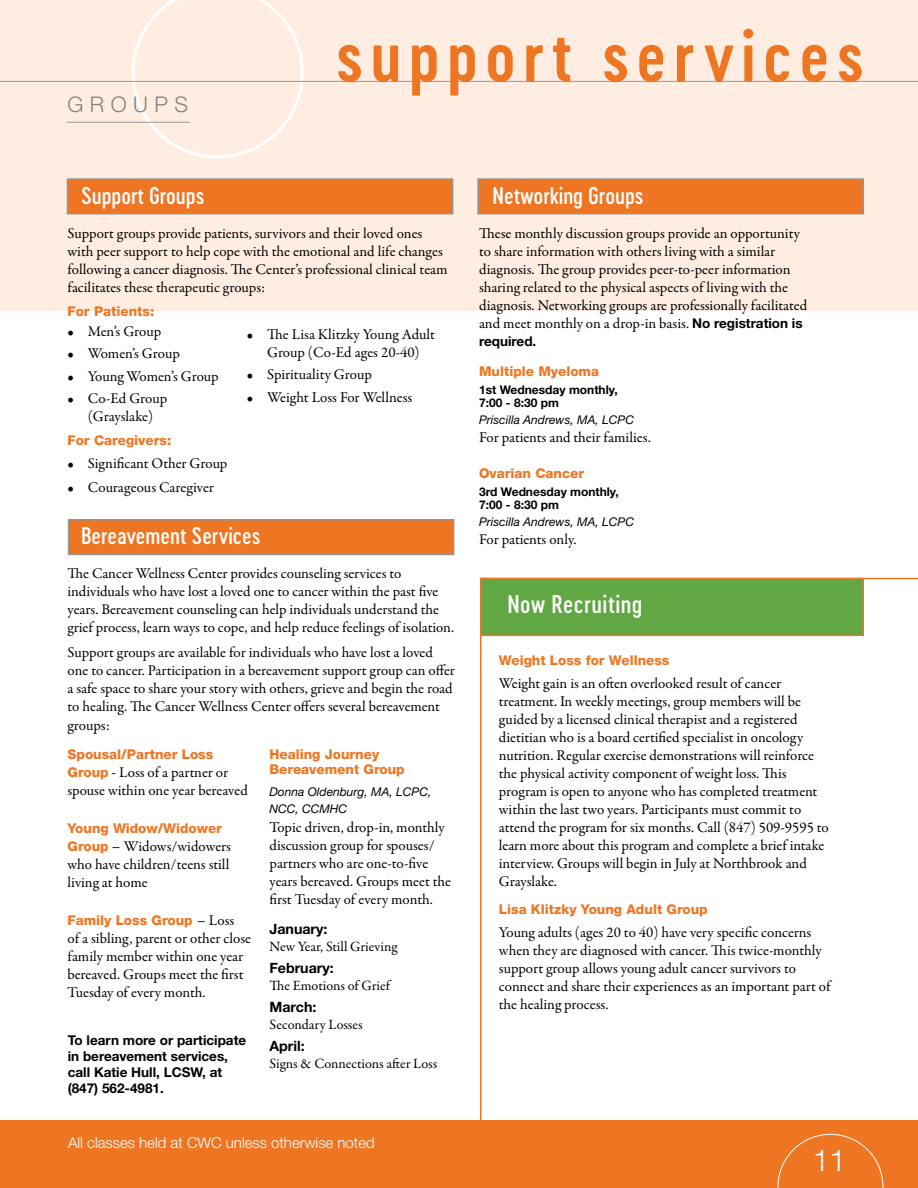
<style>
.page{position:relative;width:918px;height:1188px;background:#fff}
.page>*{position:absolute;margin:0;border:0;box-sizing:border-box;transform-origin:0 0}
.t1{font:67.5px "Cervo Neue Semi Bold Neue";letter-spacing:.11em;color:#ee7623}
.t2{font:300 30px "Helvetica Neue";color:#fff}
.t3{font:24px "Cervo Neue Medium Neue";letter-spacing:.02em;color:#fff}
.t4{font:22.5px "Cervo Neue Medium Neue";color:#fff}
.t5{font:300 21.6px "Helvetica Neue";letter-spacing:.3em;color:#808285}
.t6{font:15px/18px "Garamond Premr Pro";color:#000}
.t7{font:300 15px "Helvetica Neue";color:#fff}
.t8{font:14.25px "Garamond Premr Pro";color:#000}
.t9{font:700 14.25px "Helvetica Neue";color:#000}
.t10{font:800 13.5px/15px "Helvetica Neue";color:#ee7623}
.t11{font:700 13.5px/16.2px "Helvetica Neue";color:#000}
.t12{font:italic 12px/17.2px "Helvetica Neue";color:#000}
.t13{font:700 12px/13.5px "Helvetica Neue";color:#000}
.s1{font-family:"Helvetica Neue";font-weight:800;font-size:13.5px;color:#ee7623}
.s2{font-size:15.75px}
.s3{font-family:"Garamond Premr Pro";font-weight:400;font-size:15.75px;color:#000}
.s4{font-family:"Garamond Premr Pro";font-weight:400;font-size:15px;color:#000}
.s5{font-family:"Helvetica Neue";font-weight:700;font-size:13.5px}
</style>
<div class="page">
<div style="left:0;top:0;width:918px;height:310px;background:#feede0"></div>
<svg style="left:132px;top:0;width:172px;height:158px"></svg>
<hr style="left:67px;top:122px;width:123px;height:1px;background:#97999c">
<hr style="left:0;top:81px;width:918px;height:1px;background:#97999c">
<div style="left:0;top:1120px;width:918px;height:68px;background:#ee7623"></div>
<div style="left:67px;top:178px;width:386px;height:36px;background:#ee7623;border:2px solid #939598"></div>
<div style="left:477px;top:178px;width:387px;height:36px;background:#ee7623;border:2px solid #939598"></div>
<div style="left:68px;top:519px;width:386px;height:36px;background:#ee7623;border:2px solid #939598"></div>
<svg style="left:480px;top:578px;width:438px;height:610px"></svg>
<div style="left:480px;top:578px;width:384px;height:58px;background:#61a744;border:2px solid #ee7623"></div>
<h3 class="t5" style="left:68px;top:91px;width:122px">GROUPS</h3>
<h1 class="t1" style="left:336px;top:11px;width:529px">support services</h1>
<h3 class="t4" style="left:81px;top:181px;width:125px">Support Groups</h3>
<p class="t6" style="left:68px;top:225px;width:382px">Support groups provide patients, survivors and their loved ones with peer support to help cope with the emotional and life changes following a cancer diagnosis. The Center’s professional clinical team facilitates these therapeutic groups:</p>
<p class="t10" style="left:68px;top:304px;width:88px">For Patients:</p>
<p class="t6" style="left:68px;top:323px;width:95px">• Men’s Group</p>
<p class="t6" style="left:68px;top:345px;width:114px">• Women’s Group</p>
<p class="t6" style="left:68px;top:368px;width:153px">• Young Women’s Group</p>
<p class="t6" style="left:68px;top:390px;width:101px;text-align:center">• Co-Ed Group (Grayslake)</p>
<p class="t10" style="left:68px;top:433px;width:105px">For Caregivers:</p>
<p class="t6" style="left:68px;top:455px;width:161px">• Significant Other Group</p>
<p class="t6" style="left:68px;top:479px;width:148px">• Courageous Caregiver</p>
<h3 class="t4" style="left:81px;top:521px;width:181px">Bereavement Services</h3>
<p class="t6" style="left:68px;top:565px;width:388px">The Cancer Wellness Center provides counseling services to individuals who have lost a loved one to cancer within the past five years. Bereavement counseling can help individuals understand the grief process, learn ways to cope, and help reduce feelings of isolation.</p>
<p class="t6" style="left:68px;top:644px;width:389px">Support groups are available for individuals who have lost a loved one to cancer. Participation in a bereavement support group can offer a safe space to share your story with others, grieve and begin the road to healing. The Cancer Wellness Center offers several bereavement</p>
<p class="t6" style="left:68px;top:717px;width:44px">groups:</p>
<p class="t6" style="left:247px;top:325px;width:190px;text-align:center">• The Lisa Klitzky Young Adult<br>Group (Co-Ed ages 20-40)</p>
<p class="t6" style="left:247px;top:366px;width:126px">• Spirituality Group</p>
<p class="t6" style="left:247px;top:388px;width:167px">• Weight Loss For Wellness</p>
<p class="t10" style="left:68px;top:747px;width:147px">Spousal/Partner Loss</p>
<p class="t6" style="left:68px;top:764px;width:182px"><span class="s1">Group</span> <span class="s2">-</span> Loss of a partner or spouse within one year bereaved</p>
<p class="t10" style="left:68px;top:821px;width:156px">Young Widow/Widower</p>
<p class="t6" style="left:67px;top:838px;width:165px;text-align:justify"><span class="s1">Group</span> <span class="s2">–</span> Widows/widowers who have children/teens still living at home</p>
<p class="t10" style="left:68px;top:913px;width:168px">Family Loss Group <span class="s3">–</span> <span class="s4">Loss</span></p>
<p class="t6" style="left:68px;top:930px;width:185px">of a sibling, parent or other close family member within one year bereaved. Groups meet the first<br>Tuesday of every month.</p>
<p class="t11" style="left:68px;top:1031px;width:180px">To learn more or participate in bereavement services, call Katie Hull, LCSW, at (847) 562-4981.</p>
<p class="t10" style="left:270px;top:747px;width:137px">Healing Journey<br>Bereavement Group</p>
<p class="t12" style="left:270px;top:783px;width:163px">Donna Oldenburg, MA, LCPC,<br>NCC, CCMHC</p>
<p class="t6" style="left:270px;top:819px;width:183px">Topic driven, drop-in, monthly discussion group for spouses/ partners who are one-to-five years bereaved. Groups meet the first Tuesday of every month.</p>
<p class="t9" style="left:270px;top:921px;width:59px">January:</p>
<p class="t8" style="left:270px;top:938px;width:129px">New Year, Still Grieving</p>
<p class="t9" style="left:270px;top:960px;width:66px">February:</p>
<p class="t8" style="left:270px;top:977px;width:122px">The Emotions of Grief</p>
<p class="t9" style="left:270px;top:999px;width:48px">March:</p>
<p class="t8" style="left:270px;top:1016px;width:95px">Secondary Losses</p>
<p class="t9" style="left:270px;top:1038px;width:37px">April:</p>
<p class="t8" style="left:270px;top:1055px;width:169px">Signs &amp; Connections after Loss</p>
<p class="t7" style="left:68px;top:1134px;width:308px">All classes held at CWC unless otherwise noted</p>
<h3 class="t4" style="left:493px;top:181px;width:152px">Networking Groups</h3>
<p class="t6" style="left:479px;top:225px;width:330px">These monthly discussion groups provide an opportunity to share information with others living with a similar diagnosis. The group provides peer-to-peer information sharing related to the physical aspects of living with the diagnosis. Networking groups are professionally facilitated and meet monthly on a drop-in basis. <span class="s5">No registration is</span></p>
<p class="t11" style="left:479px;top:333px;width:59px">required.</p>
<p class="t10" style="left:479px;top:363px;width:122px">Multiple Myeloma</p>
<p class="t13" style="left:479px;top:382px;width:140px">1st Wednesday monthly,<br>7:00 - 8:30 pm</p>
<p class="t12" style="left:479px;top:411px;width:156px">Priscilla Andrews, MA, LCPC</p>
<p class="t6" style="left:479px;top:429px;width:173px">For patients and their families.</p>
<p class="t10" style="left:479px;top:465px;width:107px">Ovarian Cancer</p>
<p class="t13" style="left:479px;top:484px;width:141px">3rd Wednesday monthly,<br>7:00 - 8:30 pm</p>
<p class="t12" style="left:479px;top:513px;width:156px">Priscilla Andrews, MA, LCPC</p>
<p class="t6" style="left:479px;top:531px;width:99px">For patients only.</p>
<h3 class="t3" style="left:508px;top:588px;width:136px">Now Recruiting</h3>
<p class="t10" style="left:499px;top:653px;width:172px">Weight Loss for Wellness</p>
<p class="t6" style="left:499px;top:674px;width:331px">Weight gain is an often overlooked result of cancer treatment. In weekly meetings, group members will be guided by a licensed clinical therapist and a registered dietitian who is a board certified specialist in oncology nutrition. Regular exercise demonstrations will reinforce the physical activity component of weight loss. This program is open to anyone who has completed treatment within the last two years. Participants must commit to attend the program for six months. Call (847) 509-9595 to learn more about this program and complete a brief intake interview. Groups will begin in July at Northbrook and Grayslake.</p>
<p class="t10" style="left:499px;top:902px;width:210px">Lisa Klitzky Young Adult Group</p>
<p class="t6" style="left:499px;top:923px;width:333px">Young adults (ages 20 to 40) have very specific concerns when they are diagnosed with cancer. This twice-monthly support group allows young adult cancer survivors to connect and share their experiences as an important part of the healing process.</p>
<h2 class="t2" style="left:813px;top:1142px;width:35px">11</h2>
</div>
